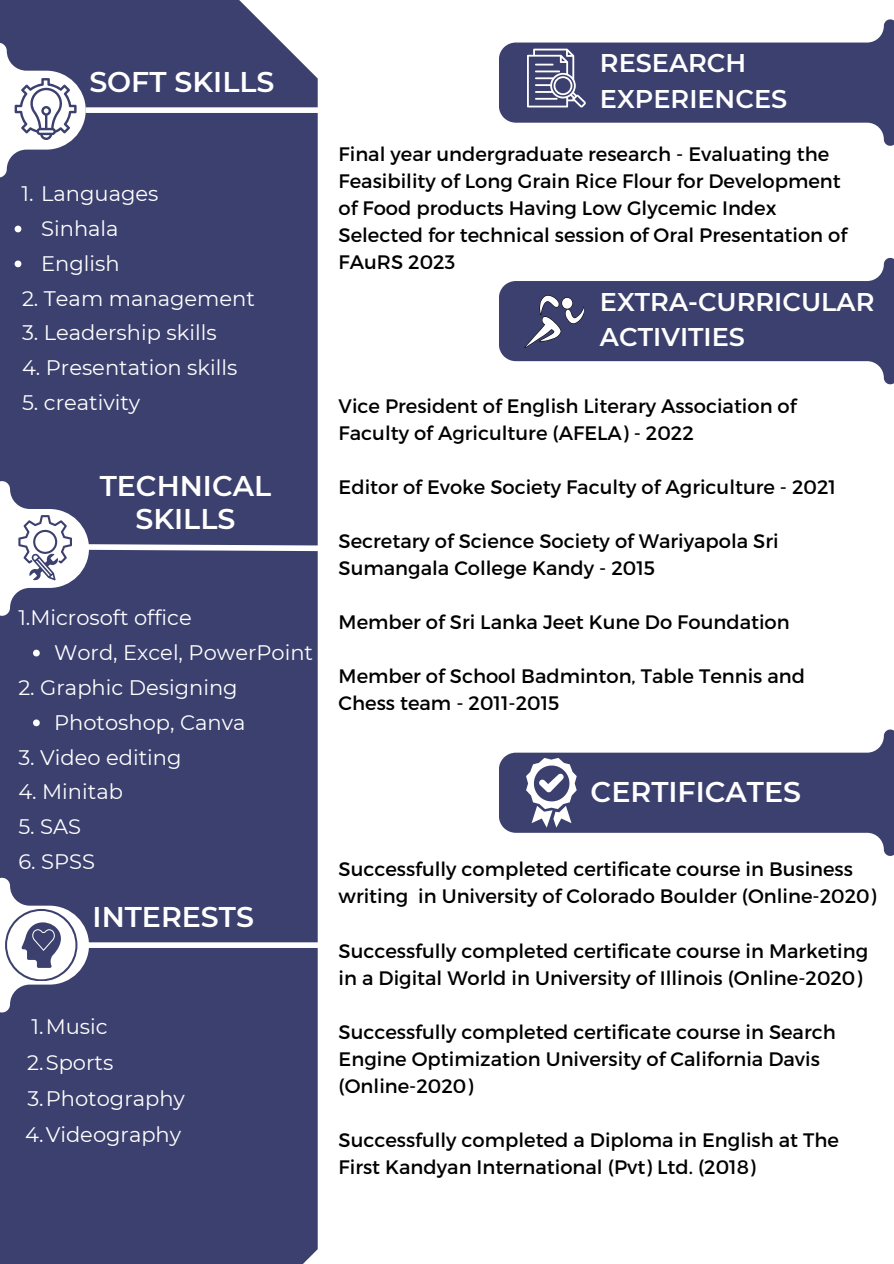
<style>
.page{position:relative;width:894px;height:1264px;background:#fff}
.page>*{position:absolute;margin:0;border:0;box-sizing:border-box;transform-origin:0 0}
.t1{font:600 28.5px/32.7px "Montserrat";color:#fff;text-align:center}
.t2{font:600 25.65px/35.4px "Montserrat";color:#fff}
.t3{font:21px "Montserrat";color:#fff}
.t4{font:19.5px/27px "Montserrat";color:#000}
</style>
<div class="page">
<div style="left:0;top:0;width:317px;height:1263px;background:#3c406e"></div>
<svg style="left:0;top:42px;width:86px;height:136px;fill:#3c406e"></svg>
<div style="left:86px;top:107px;width:235px;height:6px;background:#fff"></div>
<svg style="left:0;top:480px;width:89px;height:136px;fill:#3c406e"></svg>
<div style="left:83px;top:942px;width:238px;height:5px;background:#fff"></div>
<svg style="left:0;top:877px;width:89px;height:135px;fill:#3c406e"></svg>
<svg style="left:18px;top:515px;width:300px;height:65px"></svg>
<svg style="left:15px;top:78px;width:61px;height:62px"></svg>
<svg style="left:5px;top:909px;width:72px;height:72px"></svg>
<svg style="left:499px;top:729px;width:394px;height:127px;fill:#3c406e"></svg>
<svg style="left:526px;top:758px;width:50px;height:69px"></svg>
<svg style="left:499px;top:257px;width:394px;height:128px;fill:#3c406e"></svg>
<svg style="left:525px;top:295px;width:58px;height:52px"></svg>
<svg style="left:499px;top:19px;width:394px;height:127px;fill:#3c406e"></svg>
<svg style="left:527px;top:49px;width:58px;height:58px"></svg>
<svg style="left:33px;top:649px;width:7px;height:7px"></svg>
<svg style="left:33px;top:719px;width:7px;height:7px"></svg>
<svg style="left:15px;top:226px;width:6px;height:6px"></svg>
<svg style="left:15px;top:260px;width:6px;height:7px"></svg>
<p class="t1" style="left:89px;top:66px;width:186px">SOFT SKILLS</p>
<p class="t3" style="left:22px;top:180px;width:138px">1. Languages</p>
<p class="t3" style="left:41px;top:215px;width:79px">Sinhala</p>
<p class="t3" style="left:41px;top:250px;width:80px">English</p>
<p class="t3" style="left:22px;top:285px;width:234px">2. Team management</p>
<p class="t3" style="left:22px;top:320px;width:196px">3. Leadership skills</p>
<p class="t3" style="left:22px;top:355px;width:217px">4. Presentation skills</p>
<p class="t3" style="left:22px;top:390px;width:120px">5. creativity</p>
<h1 class="t1" style="left:100px;top:470px;width:173px">TECHNICAL<br>SKILLS</h1>
<p class="t3" style="left:18px;top:604px;width:175px">1.Microsoft office</p>
<p class="t3" style="left:54px;top:639px;width:260px">Word, Excel, PowerPoint</p>
<p class="t3" style="left:18px;top:674px;width:221px">2. Graphic Designing</p>
<p class="t3" style="left:54px;top:709px;width:193px">Photoshop, Canva</p>
<h2 class="t3" style="left:18px;top:744px;width:164px">3. Video editing</h2>
<p class="t3" style="left:18px;top:779px;width:106px">4. Minitab</p>
<h1 class="t3" style="left:18px;top:814px;width:64px">5. SAS</h1>
<p class="t3" style="left:18px;top:848px;width:78px">6. SPSS</p>
<p class="t1" style="left:93px;top:900px;width:163px">INTERESTS</p>
<p class="t3" style="left:32px;top:1013px;width:78px">1.Music</p>
<p class="t3" style="left:27px;top:1049px;width:87px">2.Sports</p>
<h2 class="t3" style="left:27px;top:1085px;width:159px">3.Photography</h2>
<p class="t3" style="left:25px;top:1121px;width:157px">4.Videography</p>
<h1 class="t2" style="left:599px;top:46px;width:189px">RESEARCH<br>EXPERIENCES</h1>
<p class="t4" style="left:338px;top:139px;width:503px">Final year undergraduate research - Evaluating the<br>Feasibility of Long Grain Rice Flour for Development of Food products Having Low Glycemic Index</p>
<p class="t4" style="left:338px;top:220px;width:510px">Selected for technical session of Oral Presentation of<br>FAuRS 2023</p>
<p class="t2" style="left:599px;top:284px;width:276px">EXTRA-CURRICULAR<br>ACTIVITIES</p>
<p class="t4" style="left:338px;top:391px;width:459px">Vice President of English Literary Association of<br>Faculty of Agriculture (AFELA) - 2022</p>
<p class="t4" style="left:338px;top:472px;width:499px">Editor of Evoke Society Faculty of Agriculture - 2021</p>
<p class="t4" style="left:338px;top:526px;width:441px">Secretary of Science Society of Wariyapola Sri<br>Sumangala College Kandy - 2015</p>
<p class="t4" style="left:338px;top:607px;width:452px">Member of Sri Lanka Jeet Kune Do Foundation</p>
<p class="t4" style="left:338px;top:661px;width:468px">Member of School Badminton, Table Tennis and<br>Chess team - 2011-2015</p>
<p class="t1" style="left:590px;top:775px;width:212px">CERTIFICATES</p>
<p class="t4" style="left:338px;top:855px;width:539px">Successfully completed certificate course in Business writing in University of Colorado Boulder (Online-2020)</p>
<p class="t4" style="left:338px;top:936px;width:531px">Successfully completed certificate course in Marketing in a Digital World in University of Illinois (Online-2020)</p>
<p class="t4" style="left:338px;top:1017px;width:498px">Successfully completed certificate course in Search<br>Engine Optimization University of California Davis (Online-2020)</p>
<p class="t4" style="left:338px;top:1125px;width:502px">Successfully completed a Diploma in English at The<br>First Kandyan International (Pvt) Ltd. (2018)</p>
</div>
